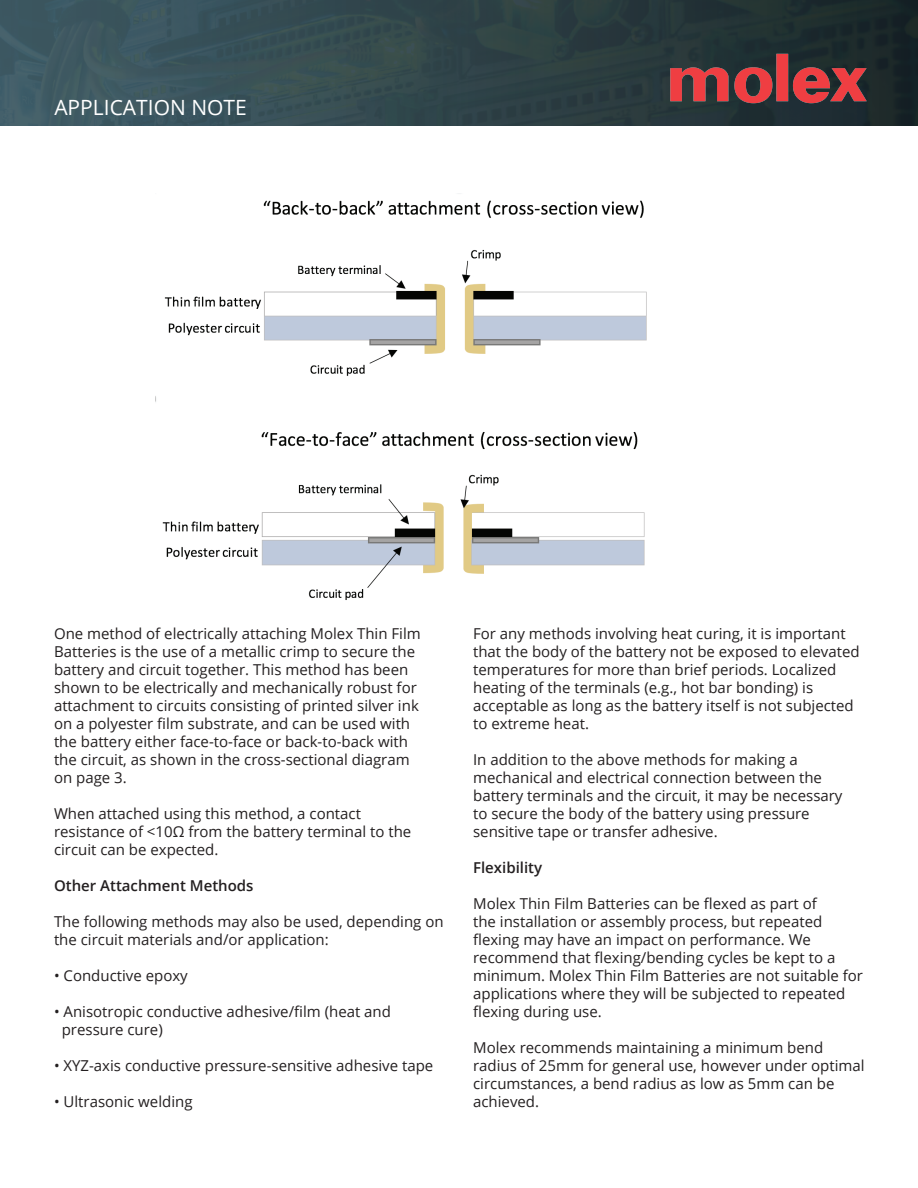
<style>
.page{position:relative;width:918px;height:1188px;background:#fff}
.page>*{position:absolute;margin:0;border:0;box-sizing:border-box;transform-origin:0 0}
.t1{font:21px "Open Sans";color:#fff}
.t2{font:15px/18px "Open Sans";color:#231f20}
.t3{font:600 15px "Open Sans";color:#231f20}
</style>
<div class="page">
<img style="left:155px;top:193px;width:492px;height:407px">
<div style="left:0;top:0;width:918px;height:125px;background:linear-gradient(to right,#446069,#1a2728)"></div>
<img style="left:663px;top:49px;width:211px;height:58px">
<h1 class="t1" style="left:54px;top:93px;width:194px">APPLICATION NOTE</h1>
<p class="t2" style="left:54px;top:624px;width:368px">One method of electrically attaching Molex Thin Film Batteries is the use of a metallic crimp to secure the battery and circuit together. This method has been shown to be electrically and mechanically robust for attachment to circuits consisting of printed silver ink on a polyester film substrate, and can be used with the battery either face-to-face or back-to-back with the circuit, as shown in the cross-sectional diagram on page 3.</p>
<p class="t2" style="left:54px;top:804px;width:359px">When attached using this method, a contact resistance of &lt;10Ω from the battery terminal to the circuit can be expected.</p>
<p class="t3" style="left:54px;top:875px;width:201px">Other Attachment Methods</p>
<p class="t2" style="left:54px;top:912px;width:391px">The following methods may also be used, depending on the circuit materials and/or application:</p>
<p class="t2" style="left:54px;top:966px;width:135px">• Conductive epoxy</p>
<p class="t2" style="left:62px;top:1002px;width:331px;text-indent:-8px">• Anisotropic conductive adhesive/film (heat and pressure cure)</p>
<p class="t2" style="left:54px;top:1056px;width:381px">• XYZ-axis conductive pressure-sensitive adhesive tape</p>
<p class="t2" style="left:54px;top:1092px;width:140px">• Ultrasonic welding</p>
<p class="t2" style="left:473px;top:624px;width:388px">For any methods involving heat curing, it is important that the body of the battery not be exposed to elevated temperatures for more than brief periods. Localized heating of the terminals (e.g., hot bar bonding) is acceptable as long as the battery itself is not subjected to extreme heat.</p>
<p class="t2" style="left:473px;top:750px;width:371px">In addition to the above methods for making a mechanical and electrical connection between the battery terminals and the circuit, it may be necessary to secure the body of the battery using pressure sensitive tape or transfer adhesive.</p>
<p class="t3" style="left:473px;top:857px;width:71px">Flexibility</p>
<p class="t2" style="left:473px;top:894px;width:391px">Molex Thin Film Batteries can be flexed as part of<br>the installation or assembly process, but repeated flexing may have an impact on performance. We recommend that flexing/bending cycles be kept to a minimum. Molex Thin Film Batteries are not suitable for applications where they will be subjected to repeated flexing during use.</p>
<p class="t2" style="left:473px;top:1038px;width:393px">Molex recommends maintaining a minimum bend radius of 25mm for general use, however under optimal circumstances, a bend radius as low as 5mm can be achieved.</p>
</div>
